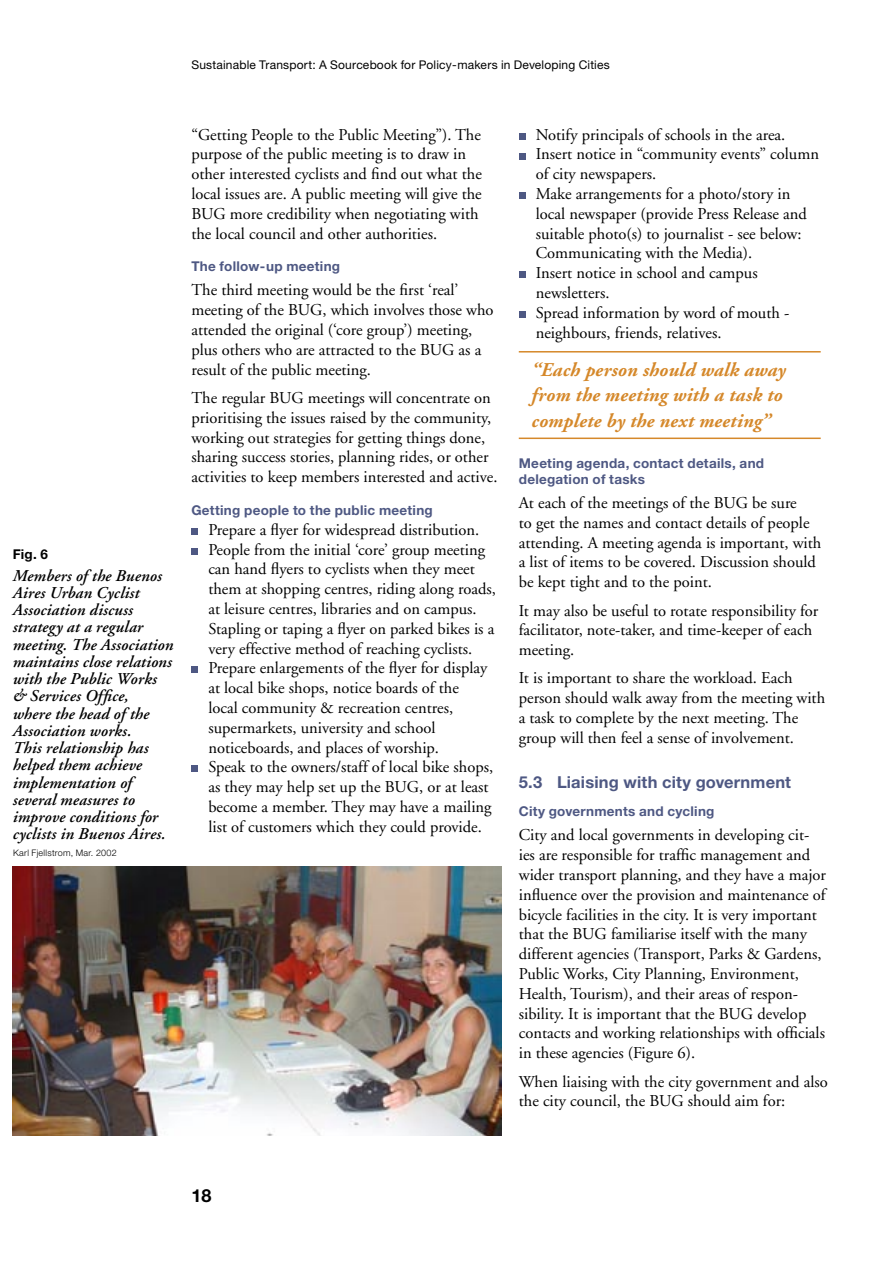
<style>
.page{position:relative;width:893px;height:1263px;background:#fff}
.page>*{position:absolute;margin:0;border:0;box-sizing:border-box;transform-origin:0 0}
.t1{font:italic 700 19.5px/25.5px "Adobe Garamond";letter-spacing:.01em;color:#d5882a}
.t2{font:700 18px "Helvetica Neue";color:#000}
.t3{font:16.5px/19.8px "Adobe Garamond";color:#000}
.t4{font:italic 600 16.5px/17.2px "Adobe Garamond";letter-spacing:.01em;color:#000}
.t5{font:700 16.5px "Helvetica Neue";letter-spacing:.01em;color:#4e5883}
.t6{font:700 13.5px/15.8px "Helvetica Neue";letter-spacing:.02em;color:#4e5883}
.t7{font:700 13.5px "Helvetica Neue";color:#000}
.t8{font:12px "Helvetica Neue";letter-spacing:.015em;color:#000}
.t9{font:300 9px "Helvetica Neue";letter-spacing:.03em;color:#000}
</style>
<div class="page">
<div style="left:191px;top:528px;width:7px;height:7px;background:#4e5883"></div>
<div style="left:191px;top:548px;width:7px;height:6px;background:#4e5883"></div>
<div style="left:191px;top:666px;width:7px;height:7px;background:#4e5883"></div>
<div style="left:191px;top:765px;width:7px;height:7px;background:#4e5883"></div>
<hr style="left:519px;top:351px;width:302px;height:1px;background:#d5882a">
<hr style="left:519px;top:438px;width:302px;height:1px;background:#d5882a">
<div style="left:519px;top:133px;width:7px;height:7px;background:#4e5883"></div>
<div style="left:519px;top:153px;width:7px;height:6px;background:#4e5883"></div>
<div style="left:519px;top:192px;width:7px;height:7px;background:#4e5883"></div>
<div style="left:519px;top:271px;width:7px;height:7px;background:#4e5883"></div>
<div style="left:519px;top:311px;width:7px;height:7px;background:#4e5883"></div>
<img style="left:13px;top:866px;width:489px;height:269px">
<p class="t8" style="left:191px;top:58px;width:420px">Sustainable Transport: A Sourcebook for Policy-makers in Developing Cities</p>
<p class="t7" style="left:13px;top:546px;width:37px">Fig. 6</p>
<p class="t4" style="left:13px;top:567px;width:162px">Members of the Buenos<br>Aires Urban Cyclist<br>Association discuss strategy at a regular meeting. The Association maintains close relations with the Public Works &amp; Services Office,<br>where the head of the<br>Association works.<br>This relationship has helped them achieve implementation of several measures to improve conditions for cyclists in Buenos Aires.</p>
<p class="t9" style="left:13px;top:847px;width:105px">Karl Fjellstrom, Mar. 2002</p>
<p class="t3" style="left:191px;top:125px;width:292px">“Getting People to the Public Meeting”). The purpose of the public meeting is to draw in other interested cyclists and find out what the local issues are. A public meeting will give the BUG more credibility when negotiating with the local council and other authorities.</p>
<p class="t6" style="left:191px;top:258px;width:150px">The follow-up meeting</p>
<p class="t3" style="left:191px;top:281px;width:304px">The third meeting would be the first ‘real’ meeting of the BUG, which involves those who attended the original (‘core group’) meeting, plus others who are attracted to the BUG as a result of the public meeting.</p>
<p class="t3" style="left:191px;top:388px;width:308px">The regular BUG meetings will concentrate on prioritising the issues raised by the community, working out strategies for getting things done, sharing success stories, planning rides, or other activities to keep members interested and active.</p>
<p class="t6" style="left:191px;top:502px;width:243px">Getting people to the public meeting</p>
<p class="t3" style="left:208px;top:520px;width:289px">Prepare a flyer for widespread distribution.<br>People from the initial ‘core’ group meeting can hand flyers to cyclists when they meet them at shopping centres, riding along roads, at leisure centres, libraries and on campus.<br>Stapling or taping a flyer on parked bikes is a very effective method of reaching cyclists.<br>Prepare enlargements of the flyer for display at local bike shops, notice boards of the<br>local community &amp; recreation centres, supermarkets, university and school noticeboards, and places of worship.<br>Speak to the owners/staff of local bike shops, as they may help set up the BUG, or at least become a member. They may have a mailing list of customers which they could provide.</p>
<p class="t3" style="left:536px;top:125px;width:285px">Notify principals of schools in the area.<br>Insert notice in “community events” column of city newspapers.<br>Make arrangements for a photo/story in local newspaper (provide Press Release and suitable photo(s) to journalist - see below:<br>Communicating with the Media).<br>Insert notice in school and campus newsletters.<br>Spread information by word of mouth - neighbours, friends, relatives.</p>
<p class="t1" style="left:531px;top:358px;width:256px">“Each person should walk away from the meeting with a task to complete by the next meeting”</p>
<p class="t6" style="left:519px;top:455px;width:247px">Meeting agenda, contact details, and delegation of tasks</p>
<p class="t3" style="left:519px;top:493px;width:304px">At each of the meetings of the BUG be sure<br>to get the names and contact details of people attending. A meeting agenda is important, with a list of items to be covered. Discussion should be kept tight and to the point.</p>
<p class="t3" style="left:519px;top:601px;width:301px">It may also be useful to rotate responsibility for facilitator, note-taker, and time-keeper of each meeting.</p>
<p class="t3" style="left:519px;top:669px;width:308px">It is important to share the workload. Each person should walk away from the meeting with a task to complete by the next meeting. The group will then feel a sense of involvement.</p>
<p class="t5" style="left:519px;top:772px;width:274px">5.3 Liaising with city government</p>
<p class="t6" style="left:519px;top:803px;width:197px">City governments and cycling</p>
<p class="t3" style="left:519px;top:826px;width:309px">City and local governments in developing cit&shy;ies are responsible for traffic management and wider transport planning, and they have a major influence over the provision and maintenance of bicycle facilities in the city. It is very important that the BUG familiarise itself with the many different agencies (Transport, Parks &amp; Gardens, Public Works, City Planning, Environment, Health, Tourism), and their areas of respon&shy;sibility. It is important that the BUG develop contacts and working relationships with officials in these agencies (Figure 6).</p>
<p class="t3" style="left:519px;top:1072px;width:311px">When liaising with the city government and also the city council, the BUG should aim for:</p>
<p class="t2" style="left:191px;top:1184px;width:22px">18</p>
</div>
